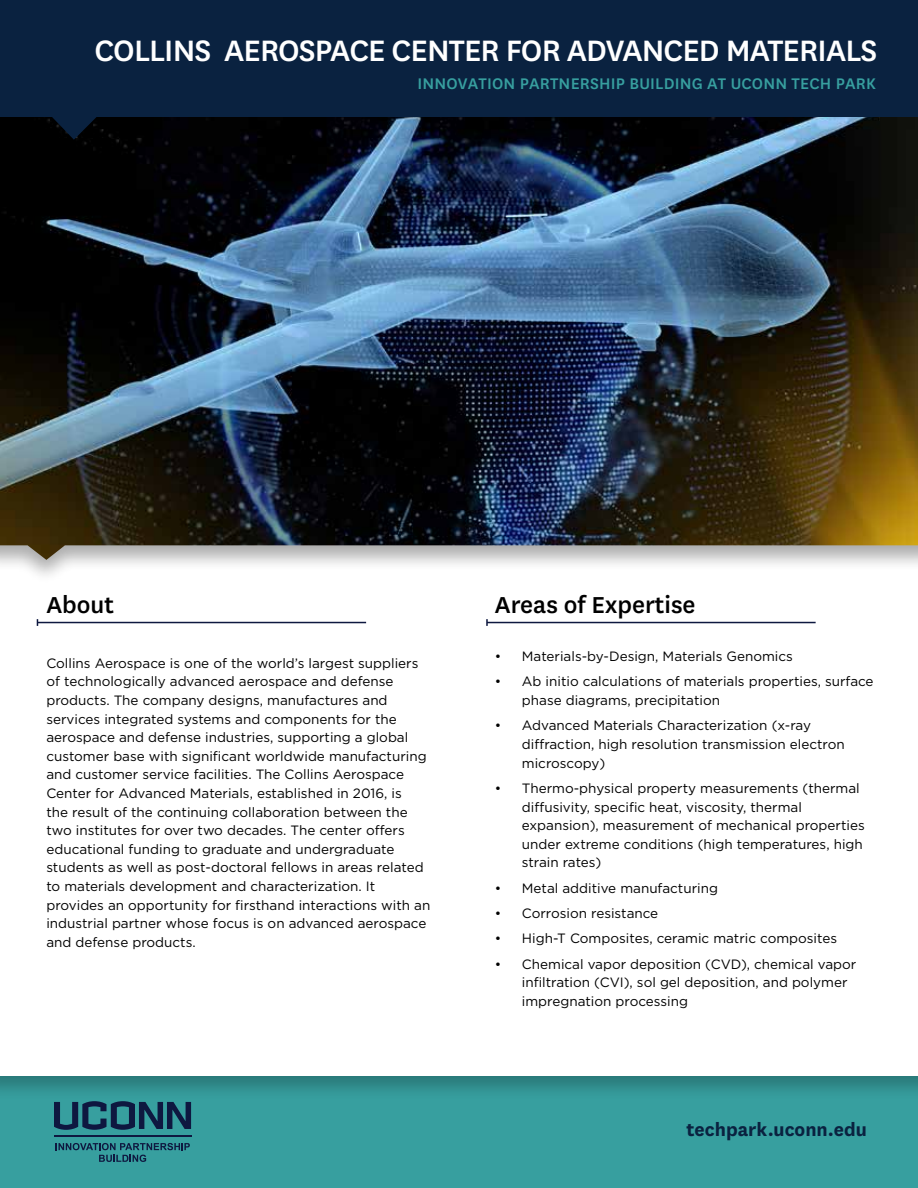
<style>
.page{position:relative;width:918px;height:1188px;background:#fff}
.page>*{position:absolute;margin:0;border:0;box-sizing:border-box;transform-origin:0 0}
.t1{font:500 34.5px "National";letter-spacing:-.025em;color:#fff}
.t2{font:500 27px "National";color:#000}
.t3{font:700 21px "National";color:#0a2240}
.t4{font:500 18px "National";letter-spacing:.01em;color:#379f9f}
.t5{font:13.5px/18.6px "Gotham";color:#000}
</style>
<div class="page">
<div style="left:0;top:1077px;width:918px;height:111px;background:#379f9f"></div>
<div style="left:0;top:0;width:918px;height:1101px;background:#000;opacity:.33"></div>
<div style="left:0;top:0;width:918px;height:1076px;background:#fff"></div>
<div style="left:0;top:108px;width:918px;height:476px;background:#000;opacity:.33"></div>
<img style="left:0;top:117px;width:918px;height:443px">
<svg style="left:56px;top:1143px;width:134px;height:19px"></svg>
<svg style="left:54px;top:1101px;width:137px;height:29px"></svg>
<hr style="left:54px;top:1136px;width:137px;height:1px;background:#0e1840">
<hr style="left:37px;top:622px;width:329px;height:1px;background:#0e1840">
<hr style="left:487px;top:622px;width:329px;height:1px;background:#0e1840">
<svg style="left:486px;top:619px;width:2px;height:7px"></svg>
<svg style="left:51px;top:117px;width:47px;height:23px"></svg>
<div style="left:0;top:0;width:918px;height:117px;background:#0a2240"></div>
<h1 class="t1" style="left:94px;top:27px;width:785px">COLLINS AEROSPACE CENTER FOR ADVANCED MATERIALS</h1>
<h3 class="t4" style="left:417px;top:71px;width:460px">INNOVATION PARTNERSHIP BUILDING AT UCONN TECH PARK</h3>
<h2 class="t2" style="left:46px;top:586px;width:69px">About</h2>
<h2 class="t2" style="left:495px;top:586px;width:202px">Areas of Expertise</h2>
<p class="t5" style="left:46px;top:653px;width:386px">Collins Aerospace is one of the world’s largest suppliers of technologically advanced aerospace and defense products. The company designs, manufactures and services integrated systems and components for the aerospace and defense industries, supporting a global customer base with significant worldwide manufacturing and customer service facilities. The Collins Aerospace Center for Advanced Materials, established in 2016, is<br>the result of the continuing collaboration between the two institutes for over two decades. The center offers educational funding to graduate and undergraduate students as well as post-doctoral fellows in areas related to materials development and characterization. It provides an opportunity for firsthand interactions with an industrial partner whose focus is on advanced aerospace and defense products.</p>
<p class="t5" style="left:495px;top:647px;width:299px">• Materials-by-Design, Materials Genomics</p>
<p class="t5" style="left:522px;top:672px;width:353px;text-indent:-27px">• Ab initio calculations of materials properties, surface phase diagrams, precipitation</p>
<p class="t5" style="left:522px;top:716px;width:324px;text-indent:-27px">• Advanced Materials Characterization (x-ray diffraction, high resolution transmission electron microscopy)</p>
<p class="t5" style="left:522px;top:779px;width:344px;text-indent:-27px">• Thermo-physical property measurements (thermal diffusivity, specific heat, viscosity, thermal expansion), measurement of mechanical properties under extreme conditions (high temperatures, high strain rates)</p>
<p class="t5" style="left:495px;top:878px;width:225px">• Metal additive manufacturing</p>
<p class="t5" style="left:495px;top:904px;width:165px">• Corrosion resistance</p>
<p class="t5" style="left:495px;top:929px;width:344px">• High-T Composites, ceramic matric composites</p>
<p class="t5" style="left:522px;top:954px;width:336px;text-indent:-27px">• Chemical vapor deposition (CVD), chemical vapor infiltration (CVI), sol gel deposition, and polymer impregnation processing</p>
<h3 class="t3" style="left:687px;top:1115px;width:182px">techpark.uconn.edu</h3>
</div>
